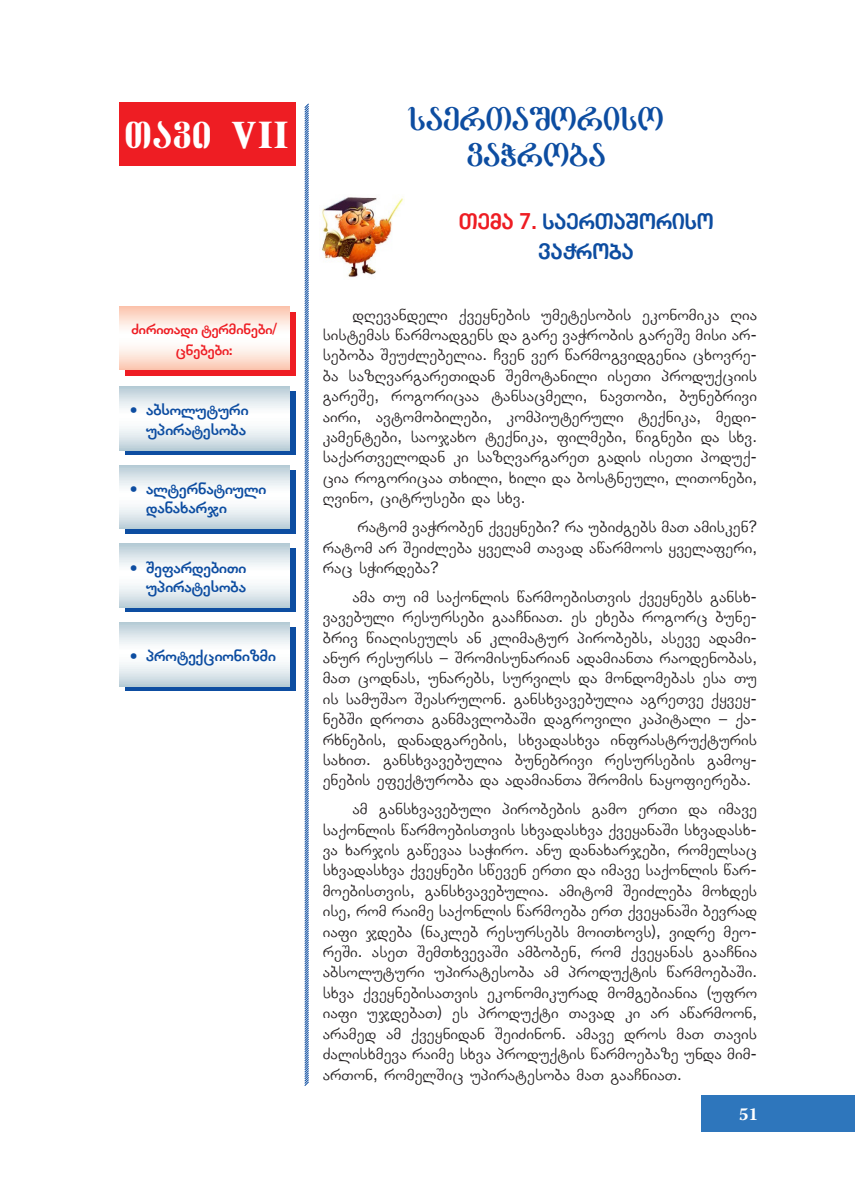
<style>
.page{position:relative;width:855px;height:1195px;background:#fff}
.page>*{position:absolute;margin:0;border:0;box-sizing:border-box;transform-origin:0 0}
.t1{font:700 33px/36px "Geo Gs Galaktioni Mtav";letter-spacing:-.02em;color:#0d4da1;text-align:center}
.t2{font:700 33px "Geo E Dumba";letter-spacing:.02em;color:#fff}
.t3{font:700 22.5px/30px "A Kolkhety M";color:#0d4da1;text-align:center}
.t4{font:700 18px "Warnock Pro";color:#fff}
.t5{font:16.5px/20.4px "A Kolkhety N";color:#231f20;text-align:justify}
.t6{font:700 16.5px/19.5px "A Kolkhety N";color:#0d4da1;text-align:right}
.t7{font:700 15px/21px "A Kolkhety N";color:#ee1d23;text-align:center}
.s1{color:#ee1d23}
</style>
<div class="page">
<div style="left:702px;top:1095px;width:153px;height:36px;background:#2e76bc"></div>
<div style="left:125px;top:312px;width:170px;height:64px;background:#ee1d23"></div>
<svg style="left:119px;top:306px;width:170px;height:64px"></svg>
<svg style="left:304px;top:103px;width:5px;height:983px"></svg>
<div style="left:119px;top:102px;width:176px;height:64px;background:#ee1d23"></div>
<img style="left:321px;top:196px;width:82px;height:81px">
<svg style="left:125px;top:391px;width:170px;height:64px"></svg>
<svg style="left:119px;top:386px;width:170px;height:64px"></svg>
<svg style="left:125px;top:627px;width:170px;height:64px"></svg>
<svg style="left:119px;top:622px;width:170px;height:64px"></svg>
<div style="left:125px;top:470px;width:170px;height:63px;background:#0d4da1"></div>
<svg style="left:119px;top:465px;width:170px;height:64px"></svg>
<svg style="left:125px;top:548px;width:170px;height:64px"></svg>
<svg style="left:119px;top:544px;width:170px;height:63px"></svg>
<h1 class="t2" style="left:125px;top:117px;width:165px">Tavi VII</h1>
<p class="t7" style="left:131px;top:318px;width:147px">ZIRITADI TERMINEBI/<br>CNEBEBI:</p>
<p class="t6" style="left:129px;top:400px;width:121px">• ABSOLUTURI<br>UPIRATESOBA</p>
<p class="t6" style="left:146px;top:478px;width:122px;text-align:left;text-indent:-17px">• ALTERNATIULI<br>DANAXARJI</p>
<p class="t6" style="left:129px;top:557px;width:119px">• SEFARDEBITI<br>UPIRATESOBA</p>
<p class="t6" style="left:129px;top:646px;width:148px">• PROTEQCIONIZMI</p>
<h1 class="t1" style="left:408px;top:104px;width:257px">SAERTASORISO<br>VAWROBA</h1>
<h2 class="t3" style="left:459px;top:207px;width:256px"><span class="s1">TEMA 7.</span> SAERTASORISO<br>VAWROBA</h2>
<p class="t5" style="left:323px;top:304px;width:436px;text-indent:30px">DREVANDELI QVEYNEBIS UMETESOBIS EKONOMIKA RIA SISTEMAS WARMOADGENS DA GARE VAWROBIS GARESE MISI AR-SEBOBA SEUZLEBELIA. CVEN VER WARMOGVIDGENIA CXOVRE-BA SAZRVARGARETIDAN SEMOTANILI ISETI PRODUQCIIS GARESE, ROGORICAA TANSACMELI, NAVTOBI, BUNEBRIVI AIRI, AVTOMOBILEBI, KOMPIUTERULI TEQNIKA, MEDI-KAMENTEBI, SAOJAXO TEQNIKA, FILMEBI, WIGNEBI DA SXV.<br>SAQARTVELODAN KI SAZRVARGARET GADIS ISETI PODUQ-CIA ROGORICAA TXILI, XILI DA BOSTNEULI, LITONEBI, RVINO, CITRUSEBI DA SXV.</p>
<p class="t5" style="left:323px;top:516px;width:436px;text-indent:35px">RATOM VAWROBEN QVEYNEBI? RA UBIZGEBS MAT AMISKEN?<br>RATOM AR SEIZLEBA YVELAM TAVAD AWARMOOS YVELAFERI, RAC SWIRDEBA?</p>
<p class="t5" style="left:323px;top:586px;width:436px;text-indent:30px">AMA TU IM SAQONLIS WARMOEBISTVIS QVEYNEBS GANSX-VAVEBULI RESURSEBI GAACNIAT. ES EXEBA ROGORC BUNE-BRIV WIARISEULS AN KLIMATUR PIROBEBS, ASEVE ADAMI-ANUR RESURSS _ SROMISUNARIAN ADAMIANTA RAODENOBAS, MAT CODNAS, UNAREBS, SURVILS DA MONDOMEBAS ESA TU IS SAMUSAO SEASRULON. GANSXVAVEBULIA AGRETVE QYVEY-NEBSI DROTA GANMAVLOBASI DAGROVILI KAPITALI _ QA-RXNEBIS, DANADGAREBIS, SXVADASXVA INFRASTRUQTURIS SAXIT. GANSXVAVEBULIA BUNEBRIVI RESURSEBIS GAMOY-ENEBIS EFEQTUROBA DA ADAMIANTA SROMIS NAYOFIEREBA.</p>
<p class="t5" style="left:323px;top:798px;width:436px;text-indent:30px">AM GANSXVAVEBULI PIROBEBIS GAMO ERTI DA IMAVE SAQONLIS WARMOEBISTVIS SXVADASXVA QVEYANASI SXVADASX-VA XARJIS GAWEVAA SAWIRO. ANU DANAXARJEBI, ROMELSAC SXVADASXVA QVEYNEBI SWEVEN ERTI DA IMAVE SAQONLIS WAR-MOEBISTVIS, GANSXVAVEBULIA. AMITOM SEIZLEBA MOXDES ISE, ROM RAIME SAQONLIS WARMOEBA ERT QVEYANASI BEVRAD IAFI JDEBA (NAKLEB RESURSEBS MOITXOVS), VIDRE MEO-RESI. ASET SEMTXVEVASI AMBOBEN, ROM QVEYANAS GAACNIA ABSOLUTURI UPIRATESOBA AM PRODUQTIS WARMOEBASI.<br>SXVA QVEYNEBISATVIS EKONOMIKURAD MOMGEBIANIA (UFRO IAFI UJDEBAT) ES PRODUQTI TAVAD KI AR AWARMOON, ARAMED AM QVEYNIDAN SEIZINON. AMAVE DROS MAT TAVIS ZALISXMEVA RAIME SXVA PRODUQTIS WARMOEBAZE UNDA MIM-ARTON, ROMELSIC UPIRATESOBA MAT GAACNIAT.</p>
<p class="t4" style="left:738px;top:1107px;width:21px">51</p>
</div>
